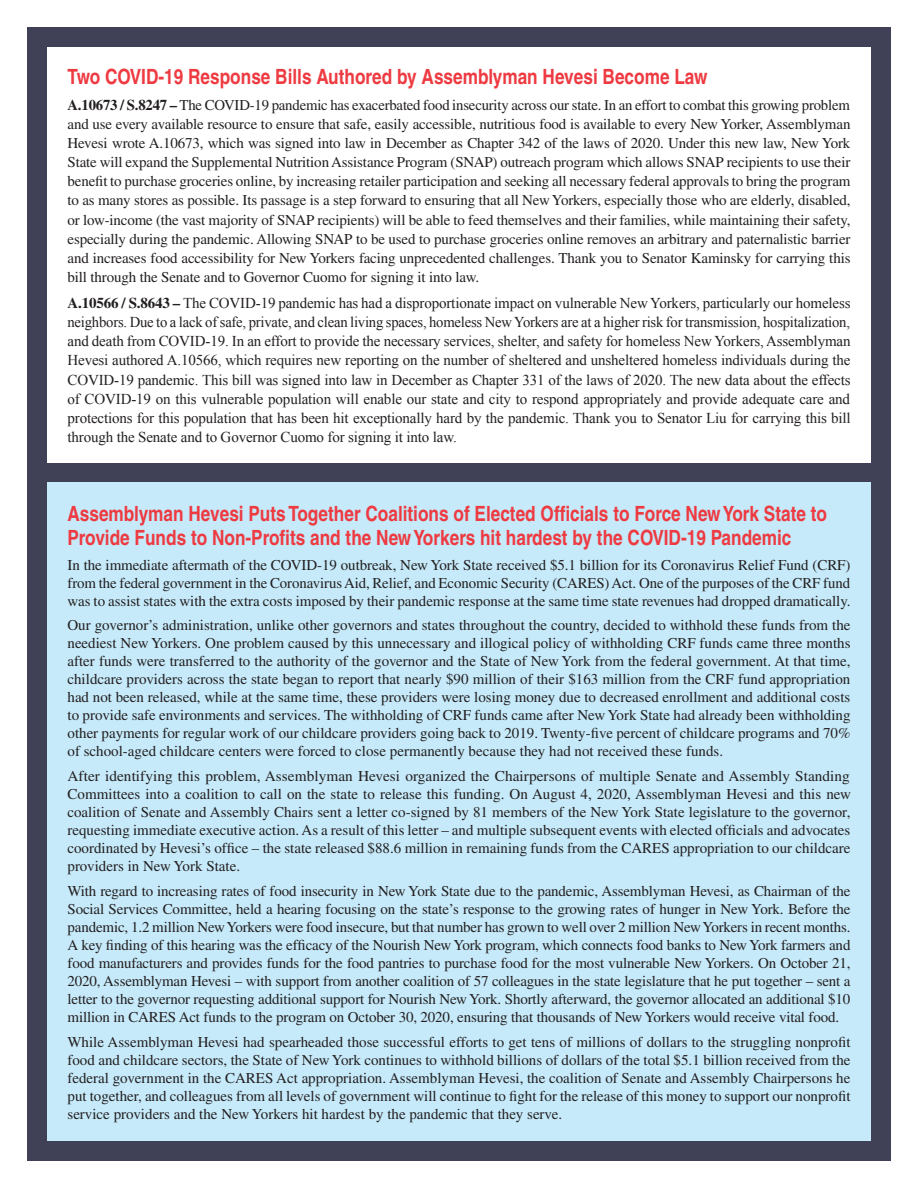
<style>
.page{position:relative;width:918px;height:1188px;background:#fff}
.page>*{position:absolute;margin:0;border:0;box-sizing:border-box;transform-origin:0 0}
.t1{font:700 condensed 21px/24px "Helvetica";color:#ee3a41}
.t2{font:15px/18px "Times";letter-spacing:-.005em;color:#231f20;text-align:justify}
.t3{font:15px/19.2px "Times New Roman";letter-spacing:-.01em;color:#231f20;text-align:justify}
.s1{font-weight:700}
.s2{font-family:"Times";font-weight:700}
</style>
<div class="page">
<div style="left:27px;top:27px;width:864px;height:1134px;background:#404056"></div>
<div style="left:47px;top:483px;width:824px;height:658px;background:#c6eafa"></div>
<div style="left:47px;top:47px;width:824px;height:415px;background:#fff"></div>
<h1 class="t1" style="left:68px;top:64px;width:642px">Two COVID-19 Response Bills Authored by Assemblyman Hevesi Become Law</h1>
<p class="t2" style="left:68px;top:95px;width:785px;line-height:19.2px"><span class="s1">A.10673 / S.8247 –</span> The COVID-19 pandemic has exacerbated food insecurity across our state. In an effort to combat this growing problem and use every available resource to ensure that safe, easily accessible, nutritious food is available to every New Yorker, Assemblyman Hevesi wrote A.10673, which was signed into law in December as Chapter 342 of the laws of 2020. Under this new law, New York State will expand the Supplemental Nutrition Assistance Program (SNAP) outreach program which allows SNAP recipients to use their benefit to purchase groceries online, by increasing retailer participation and seeking all necessary federal approvals to bring the program to as many stores as possible. Its passage is a step forward to ensuring that all New Yorkers, especially those who are elderly, disabled, or low-income (the vast majority of SNAP recipients) will be able to feed themselves and their families, while maintaining their safety, especially during the pandemic. Allowing SNAP to be used to purchase groceries online removes an arbitrary and paternalistic barrier and increases food accessibility for New Yorkers facing unprecedented challenges. Thank you to Senator Kaminsky for carrying this bill through the Senate and to Governor Cuomo for signing it into law.</p>
<p class="t3" style="left:68px;top:293px;width:785px"><span class="s2">A.10566 / S.8643 –</span> The COVID-19 pandemic has had a disproportionate impact on vulnerable New Yorkers, particularly our homeless neighbors. Due to a lack of safe, private, and clean living spaces, homeless New Yorkers are at a higher risk for transmission, hospitalization, and death from COVID-19. In an effort to provide the necessary services, shelter, and safety for homeless New Yorkers, Assemblyman Hevesi authored A.10566, which requires new reporting on the number of sheltered and unsheltered homeless individuals during the COVID-19 pandemic. This bill was signed into law in December as Chapter 331 of the laws of 2020. The new data about the effects of COVID-19 on this vulnerable population will enable our state and city to respond appropriately and provide adequate care and protections for this population that has been hit exceptionally hard by the pandemic. Thank you to Senator Liu for carrying this bill through the Senate and to Governor Cuomo for signing it into law.</p>
<h1 class="t1" style="left:68px;top:501px;width:761px">Assemblyman Hevesi Puts Together Coalitions of Elected Officials to Force New York State to<br>Provide Funds to Non-Profits and the New Yorkers hit hardest by the COVID-19 Pandemic</h1>
<p class="t2" style="left:68px;top:556px;width:785px">In the immediate aftermath of the COVID-19 outbreak, New York State received $5.1 billion for its Coronavirus Relief Fund (CRF) from the federal government in the Coronavirus Aid, Relief, and Economic Security (CARES) Act. One of the purposes of the CRF fund was to assist states with the extra costs imposed by their pandemic response at the same time state revenues had dropped dramatically.</p>
<p class="t2" style="left:68px;top:616px;width:785px">Our governor’s administration, unlike other governors and states throughout the country, decided to withhold these funds from the neediest New Yorkers. One problem caused by this unnecessary and illogical policy of withholding CRF funds came three months after funds were transferred to the authority of the governor and the State of New York from the federal government. At that time, childcare providers across the state began to report that nearly $90 million of their $163 million from the CRF fund appropriation had not been released, while at the same time, these providers were losing money due to decreased enrollment and additional costs to provide safe environments and services. The withholding of CRF funds came after New York State had already been withholding other payments for regular work of our childcare providers going back to 2019. Twenty-five percent of childcare programs and 70% of school-aged childcare centers were forced to close permanently because they had not received these funds.</p>
<p class="t2" style="left:68px;top:767px;width:785px">After identifying this problem, Assemblyman Hevesi organized the Chairpersons of multiple Senate and Assembly Standing Committees into a coalition to call on the state to release this funding. On August 4, 2020, Assemblyman Hevesi and this new coalition of Senate and Assembly Chairs sent a letter co-signed by 81 members of the New York State legislature to the governor, requesting immediate executive action. As a result of this letter – and multiple subsequent events with elected officials and advocates coordinated by Hevesi’s office – the state released $88.6 million in remaining funds from the CARES appropriation to our childcare providers in New York State.</p>
<p class="t2" style="left:68px;top:882px;width:785px">With regard to increasing rates of food insecurity in New York State due to the pandemic, Assemblyman Hevesi, as Chairman of the Social Services Committee, held a hearing focusing on the state’s response to the growing rates of hunger in New York. Before the pandemic, 1.2 million New Yorkers were food insecure, but that number has grown to well over 2 million New Yorkers in recent months.<br>A key finding of this hearing was the efficacy of the Nourish New York program, which connects food banks to New York farmers and food manufacturers and provides funds for the food pantries to purchase food for the most vulnerable New Yorkers. On October 21, 2020, Assemblyman Hevesi – with support from another coalition of 57 colleagues in the state legislature that he put together – sent a letter to the governor requesting additional support for Nourish New York. Shortly afterward, the governor allocated an additional $10 million in CARES Act funds to the program on October 30, 2020, ensuring that thousands of New Yorkers would receive vital food.</p>
<p class="t2" style="left:68px;top:1033px;width:785px">While Assemblyman Hevesi had spearheaded those successful efforts to get tens of millions of dollars to the struggling nonprofit food and childcare sectors, the State of New York continues to withhold billions of dollars of the total $5.1 billion received from the federal government in the CARES Act appropriation. Assemblyman Hevesi, the coalition of Senate and Assembly Chairpersons he put together, and colleagues from all levels of government will continue to fight for the release of this money to support our nonprofit service providers and the New Yorkers hit hardest by the pandemic that they serve.</p>
</div>
